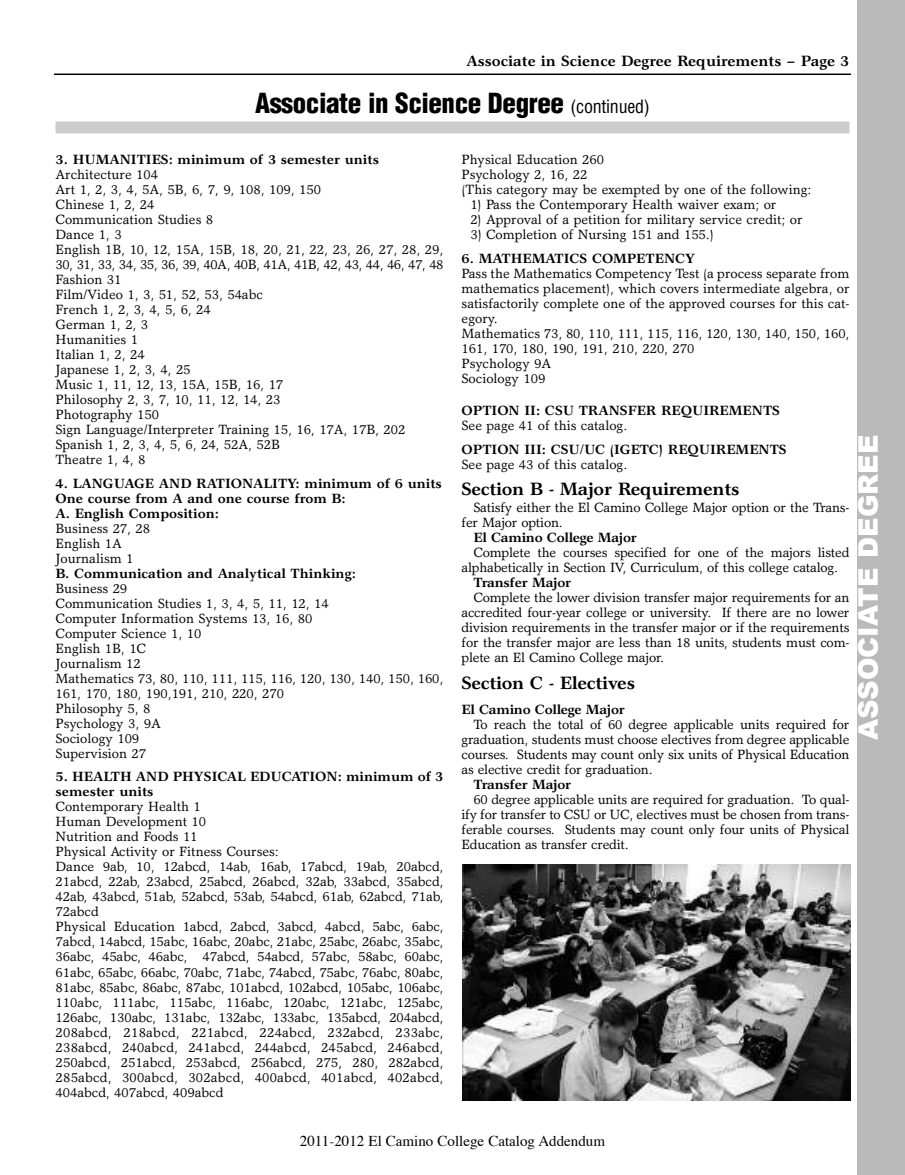
<style>
.page{position:relative;width:905px;height:1175px;background:#fff}
.page>*{position:absolute;margin:0;border:0;box-sizing:border-box;transform-origin:0 0}
.t1{font:900 condensed 27px "Helvetica LT Std";letter-spacing:-.015em;color:#000}
.t2{font:900 27px "Arial";color:#fff}
.t3{font:700 18px "Garth Graphic Std";letter-spacing:-.02em;color:#000}
.t4{font:700 15px "Garth Graphic Std";color:#000}
.t5{font:15px "Times";color:#000}
.t6{font:13.5px/15px "Garth Graphic Std";color:#000}
.t7{font:700 13.5px/15px "Garth Graphic Std";color:#000}
.t8{font:700 13.5px "Garth Graphic Std";letter-spacing:-.02em;color:#000}
.s1{font-weight:400;font-size:18px}
</style>
<div class="page">
<div style="left:856px;top:0;width:48px;height:1174px;background:#bababa"></div>
<div style="left:56px;top:121px;width:793px;height:12px;background:#ccc"></div>
<hr style="left:54px;top:74px;width:796px;height:1px;background:#000">
<img style="left:462px;top:864px;width:388px;height:236px">
<p class="t4" style="left:466px;top:55px;width:384px">Associate in Science Degree Requirements – Page 3</p>
<h1 class="t1" style="left:255px;top:92px;width:396px">Associate in Science Degree <span class="s1">(continued)</span></h1>
<p class="t7" style="left:56px;top:153px;width:325px">3. HUMANITIES: minimum of 3 semester units</p>
<p class="t6" style="left:56px;top:168px;width:389px">Architecture 104<br>Art 1, 2, 3, 4, 5A, 5B, 6, 7, 9, 108, 109, 150<br>Chinese 1, 2, 24<br>Communication Studies 8<br>Dance 1, 3<br>English 1B, 10, 12, 15A, 15B, 18, 20, 21, 22, 23, 26, 27, 28, 29,<br>30, 31, 33, 34, 35, 36, 39, 40A, 40B, 41A, 41B, 42, 43, 44, 46, 47, 48<br>Fashion 31<br>Film/Video 1, 3, 51, 52, 53, 54abc<br>French 1, 2, 3, 4, 5, 6, 24<br>German 1, 2, 3<br>Humanities 1<br>Italian 1, 2, 24<br>Japanese 1, 2, 3, 4, 25<br>Music 1, 11, 12, 13, 15A, 15B, 16, 17<br>Philosophy 2, 3, 7, 10, 11, 12, 14, 23<br>Photography 150<br>Sign Language/Interpreter Training 15, 16, 17A, 17B, 202<br>Spanish 1, 2, 3, 4, 5, 6, 24, 52A, 52B<br>Theatre 1, 4, 8</p>
<p class="t7" style="left:56px;top:477px;width:388px">4. LANGUAGE AND RATIONALITY: minimum of 6 units<br>One course from A and one course from B:<br>A. English Composition:</p>
<p class="t6" style="left:56px;top:522px;width:96px">Business 27, 28<br>English 1A<br>Journalism 1</p>
<p class="t7" style="left:56px;top:567px;width:302px">B. Communication and Analytical Thinking:</p>
<p class="t6" style="left:56px;top:582px;width:389px">Business 29<br>Communication Studies 1, 3, 4, 5, 11, 12, 14<br>Computer Information Systems 13, 16, 80<br>Computer Science 1, 10<br>English 1B, 1C<br>Journalism 12<br>Mathematics 73, 80, 110, 111, 115, 116, 120, 130, 140, 150, 160,<br>161, 170, 180, 190,191, 210, 220, 270<br>Philosophy 5, 8<br>Psychology 3, 9A<br>Sociology 109<br>Supervision 27</p>
<p class="t7" style="left:56px;top:770px;width:389px">5. HEALTH AND PHYSICAL EDUCATION: minimum of 3 semester units</p>
<p class="t6" style="left:56px;top:800px;width:389px">Contemporary Health 1<br>Human Development 10<br>Nutrition and Foods 11<br>Physical Activity or Fitness Courses:<br>Dance 9ab, 10, 12abcd, 14ab, 16ab, 17abcd, 19ab, 20abcd, 21abcd, 22ab, 23abcd, 25abcd, 26abcd, 32ab, 33abcd, 35abcd, 42ab, 43abcd, 51ab, 52abcd, 53ab, 54abcd, 61ab, 62abcd, 71ab, 72abcd<br>Physical Education 1abcd, 2abcd, 3abcd, 4abcd, 5abc, 6abc, 7abcd, 14abcd, 15abc, 16abc, 20abc, 21abc, 25abc, 26abc, 35abc, 36abc, 45abc, 46abc, 47abcd, 54abcd, 57abc, 58abc, 60abc, 61abc, 65abc, 66abc, 70abc, 71abc, 74abcd, 75abc, 76abc, 80abc, 81abc, 85abc, 86abc, 87abc, 101abcd, 102abcd, 105abc, 106abc, 110abc, 111abc, 115abc, 116abc, 120abc, 121abc, 125abc, 126abc, 130abc, 131abc, 132abc, 133abc, 135abcd, 204abcd, 208abcd, 218abcd, 221abcd, 224abcd, 232abcd, 233abc, 238abcd, 240abcd, 241abcd, 244abcd, 245abcd, 246abcd, 250abcd, 251abcd, 253abcd, 256abcd, 275, 280, 282abcd, 285abcd, 300abcd, 302abcd, 400abcd, 401abcd, 402abcd, 404abcd, 407abcd, 409abcd</p>
<p class="t6" style="left:461px;top:153px;width:351px">Physical Education 260<br>Psychology 2, 16, 22<br>(This category may be exempted by one of the following:</p>
<p class="t6" style="left:470px;top:198px;width:307px">1) Pass the Contemporary Health waiver exam; or</p>
<p class="t6" style="left:470px;top:213px;width:334px">2) Approval of a petition for military service credit; or</p>
<p class="t6" style="left:470px;top:228px;width:245px">3) Completion of Nursing 151 and 155.)</p>
<p class="t7" style="left:461px;top:252px;width:235px">6. MATHEMATICS COMPETENCY</p>
<p class="t6" style="left:461px;top:267px;width:389px">Pass the Mathematics Competency Test (a process separate from mathematics placement), which covers intermediate algebra, or satisfactorily complete one of the approved courses for this cat&shy;egory.<br>Mathematics 73, 80, 110, 111, 115, 116, 120, 130, 140, 150, 160, 161, 170, 180, 190, 191, 210, 220, 270<br>Psychology 9A<br>Sociology 109</p>
<p class="t7" style="left:461px;top:404px;width:320px">OPTION II: CSU TRANSFER REQUIREMENTS</p>
<p class="t6" style="left:461px;top:419px;width:167px">See page 41 of this catalog.</p>
<p class="t7" style="left:461px;top:443px;width:326px">OPTION III: CSU/UC (IGETC) REQUIREMENTS</p>
<p class="t6" style="left:461px;top:458px;width:167px">See page 43 of this catalog.</p>
<h2 class="t3" style="left:461px;top:482px;width:279px">Section B - Major Requirements</h2>
<p class="t6" style="left:461px;top:501px;width:389px;text-indent:12px">Satisfy either the El Camino College Major option or the Trans&shy;fer Major option.</p>
<p class="t8" style="left:473px;top:532px;width:165px">El Camino College Major</p>
<p class="t6" style="left:461px;top:546px;width:389px;text-indent:12px">Complete the courses specified for one of the majors listed alphabetically in Section IV, Curriculum, of this college catalog.</p>
<p class="t8" style="left:473px;top:577px;width:99px">Transfer Major</p>
<p class="t6" style="left:461px;top:591px;width:389px;text-align:justify;text-indent:12px">Complete the lower division transfer major requirements for an accredited four-year college or university. If there are no lower division requirements in the transfer major or if the requirements for the transfer major are less than 18 units, students must com&shy;plete an El Camino College major.</p>
<h2 class="t3" style="left:461px;top:675px;width:175px">Section C - Electives</h2>
<p class="t8" style="left:461px;top:704px;width:165px">El Camino College Major</p>
<p class="t6" style="left:461px;top:718px;width:389px;text-align:justify;text-indent:12px">To reach the total of 60 degree applicable units required for graduation, students must choose electives from degree applicable courses. Students may count only six units of Physical Education as elective credit for graduation.</p>
<p class="t8" style="left:473px;top:779px;width:99px">Transfer Major</p>
<p class="t6" style="left:461px;top:793px;width:389px;text-align:justify;text-indent:12px">60 degree applicable units are required for graduation. To qual&shy;ify for transfer to CSU or UC, electives must be chosen from trans&shy;ferable courses. Students may count only four units of Physical Education as transfer credit.</p>
<h1 class="t2" style="left:848px;top:740px;width:307px;rotate:-90deg">ASSOCIATE DEGREE</h1>
<p class="t5" style="left:300px;top:1135px;width:307px">2011-2012 El Camino College Catalog Addendum</p>
</div>
